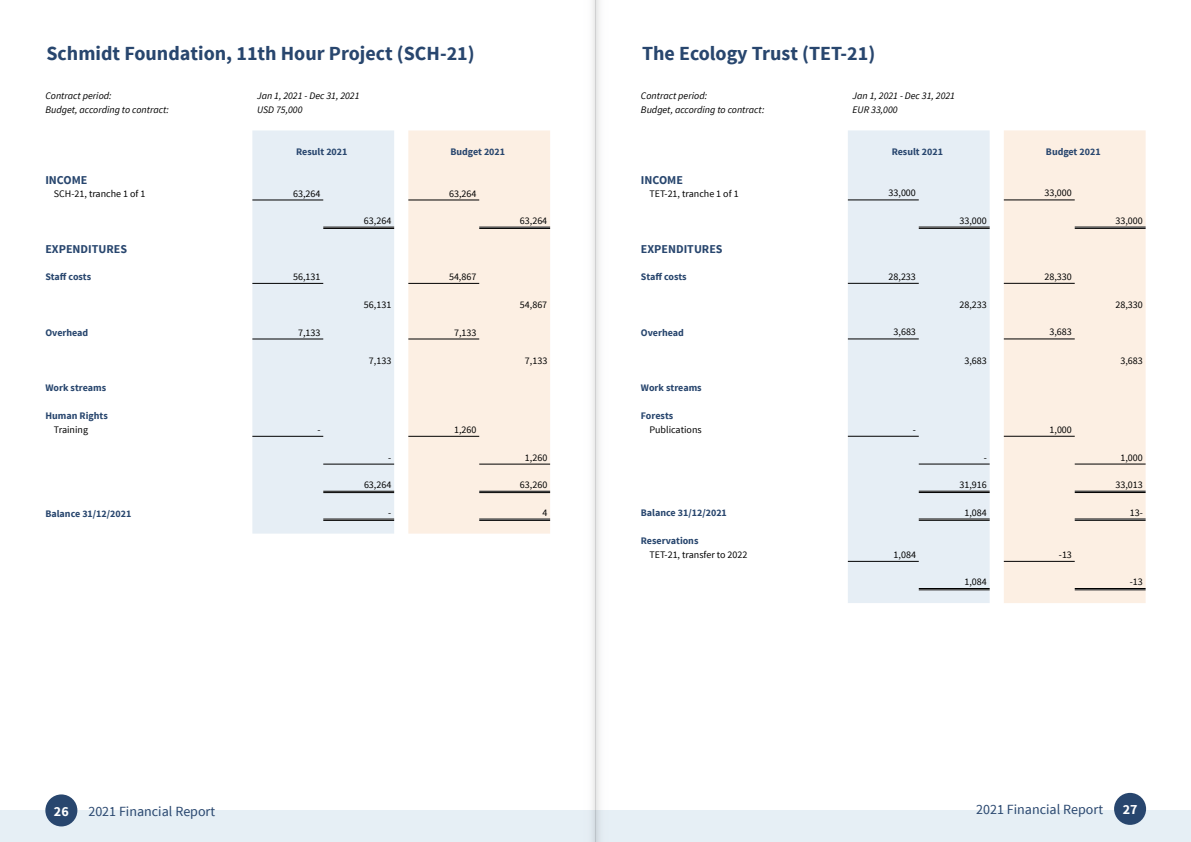
<style>
.page{position:relative;width:1191px;height:842px;background:#fff}
.page>*{position:absolute;margin:0;border:0;box-sizing:border-box;transform-origin:0 0}
.t1{font:700 20px "Source Sans Pro";color:#28466e}
.t2{font:14px "Source Sans Pro";color:#28466e}
.t3{font:700 14px "Source Sans Pro";color:#fff}
.t4{font:700 12px "Source Sans Pro";color:#28466e}
.t5{font:10px "Source Sans Pro";color:#000}
.t6{font:700 10px "Source Sans Pro";color:#28466e}
.t7{font:italic 10px "Source Sans Pro";color:#000}
</style>
<div class="page">
<div style="left:0;top:810px;width:1191px;height:32px;background:#e6eff5"></div>
<div style="left:45px;top:794px;width:32px;height:32px;background:#28466e;border-radius:50%"></div>
<div style="left:1114px;top:793px;width:32px;height:32px;background:#28466e;border-radius:50%"></div>
<svg style="left:595px;top:0;width:5px;height:842px"></svg>
<div style="left:578px;top:0;width:17px;height:842px;background:#fefefe"></div>
<div style="left:252px;top:130px;width:142px;height:404px;background:#e6eef5"></div>
<div style="left:408px;top:130px;width:142px;height:404px;background:#fcefe3"></div>
<hr style="left:252px;top:436px;width:71px;height:1px;background:#000">
<hr style="left:408px;top:436px;width:71px;height:1px;background:#000">
<hr style="left:479px;top:464px;width:71px;height:1px;background:#000">
<hr style="left:323px;top:464px;width:71px;height:1px;background:#000">
<hr style="left:252px;top:199px;width:71px;height:1px;background:#000">
<hr style="left:408px;top:199px;width:71px;height:1px;background:#000">
<hr style="left:323px;top:227px;width:71px;height:1px;background:#000">
<hr style="left:323px;top:228px;width:71px;height:1px;background:#000">
<hr style="left:479px;top:227px;width:71px;height:1px;background:#000">
<hr style="left:479px;top:228px;width:71px;height:1px;background:#000">
<hr style="left:252px;top:283px;width:71px;height:1px;background:#000">
<hr style="left:408px;top:283px;width:71px;height:1px;background:#000">
<hr style="left:252px;top:338px;width:71px;height:1px;background:#000">
<hr style="left:408px;top:338px;width:71px;height:1px;background:#000">
<hr style="left:323px;top:491px;width:71px;height:1px;background:#000">
<hr style="left:323px;top:492px;width:71px;height:1px;background:#000">
<hr style="left:479px;top:491px;width:71px;height:1px;background:#000">
<hr style="left:479px;top:492px;width:71px;height:1px;background:#000">
<hr style="left:323px;top:519px;width:71px;height:1px;background:#000">
<hr style="left:323px;top:520px;width:71px;height:1px;background:#000">
<hr style="left:479px;top:519px;width:71px;height:1px;background:#000">
<hr style="left:479px;top:520px;width:71px;height:1px;background:#000">
<div style="left:848px;top:130px;width:141px;height:473px;background:#e6eef5"></div>
<div style="left:1003px;top:130px;width:142px;height:473px;background:#fcefe3"></div>
<hr style="left:848px;top:436px;width:70px;height:1px;background:#000">
<hr style="left:1003px;top:436px;width:71px;height:1px;background:#000">
<hr style="left:1074px;top:464px;width:71px;height:1px;background:#000">
<hr style="left:918px;top:464px;width:71px;height:1px;background:#000">
<hr style="left:848px;top:561px;width:70px;height:1px;background:#000">
<hr style="left:1003px;top:561px;width:71px;height:1px;background:#000">
<hr style="left:918px;top:588px;width:71px;height:1px;background:#000">
<hr style="left:918px;top:589px;width:71px;height:1px;background:#000">
<hr style="left:1074px;top:588px;width:71px;height:1px;background:#000">
<hr style="left:1074px;top:589px;width:71px;height:1px;background:#000">
<hr style="left:848px;top:199px;width:70px;height:1px;background:#000">
<hr style="left:1003px;top:199px;width:71px;height:1px;background:#000">
<hr style="left:918px;top:227px;width:71px;height:1px;background:#000">
<hr style="left:918px;top:228px;width:71px;height:1px;background:#000">
<hr style="left:1074px;top:227px;width:71px;height:1px;background:#000">
<hr style="left:1074px;top:228px;width:71px;height:1px;background:#000">
<hr style="left:848px;top:283px;width:70px;height:1px;background:#000">
<hr style="left:1003px;top:283px;width:71px;height:1px;background:#000">
<hr style="left:848px;top:338px;width:70px;height:1px;background:#000">
<hr style="left:1003px;top:338px;width:71px;height:1px;background:#000">
<hr style="left:918px;top:491px;width:71px;height:1px;background:#000">
<hr style="left:918px;top:492px;width:71px;height:1px;background:#000">
<hr style="left:1074px;top:491px;width:71px;height:1px;background:#000">
<hr style="left:1074px;top:492px;width:71px;height:1px;background:#000">
<hr style="left:918px;top:519px;width:71px;height:1px;background:#000">
<hr style="left:918px;top:520px;width:71px;height:1px;background:#000">
<hr style="left:1074px;top:519px;width:71px;height:1px;background:#000">
<hr style="left:1074px;top:520px;width:71px;height:1px;background:#000">
<h1 class="t1" style="left:46px;top:41px;width:430px">Schmidt Foundation, 11th Hour Project (SCH-21)</h1>
<p class="t7" style="left:45px;top:90px;width:68px">Contract period:</p>
<p class="t7" style="left:257px;top:90px;width:104px">Jan 1, 2021 - Dec 31, 2021</p>
<p class="t7" style="left:45px;top:104px;width:125px">Budget, according to contract:</p>
<p class="t7" style="left:257px;top:104px;width:47px">USD 75,000</p>
<p class="t6" style="left:296px;top:145px;width:53px">Result 2021</p>
<p class="t6" style="left:450px;top:145px;width:56px">Budget 2021</p>
<p class="t4" style="left:45px;top:172px;width:44px">INCOME</p>
<p class="t5" style="left:54px;top:187px;width:93px">SCH-21, tranche 1 of 1</p>
<p class="t5" style="left:293px;top:187px;width:29px">63,264</p>
<p class="t5" style="left:449px;top:187px;width:29px">63,264</p>
<p class="t5" style="left:364px;top:215px;width:29px">63,264</p>
<p class="t5" style="left:520px;top:215px;width:29px">63,264</p>
<p class="t4" style="left:45px;top:241px;width:83px">EXPENDITURES</p>
<p class="t6" style="left:45px;top:270px;width:47px">Staff costs</p>
<p class="t5" style="left:293px;top:270px;width:29px">56,131</p>
<p class="t5" style="left:449px;top:270px;width:29px">54,867</p>
<p class="t5" style="left:364px;top:298px;width:29px">56,131</p>
<p class="t5" style="left:520px;top:298px;width:29px">54,867</p>
<p class="t6" style="left:45px;top:326px;width:44px">Overhead</p>
<p class="t5" style="left:298px;top:326px;width:24px">7,133</p>
<p class="t5" style="left:454px;top:326px;width:24px">7,133</p>
<p class="t5" style="left:369px;top:354px;width:24px">7,133</p>
<p class="t5" style="left:525px;top:354px;width:24px">7,133</p>
<p class="t6" style="left:45px;top:382px;width:62px">Work streams</p>
<p class="t6" style="left:45px;top:409px;width:64px">Human Rights</p>
<p class="t5" style="left:54px;top:424px;width:36px">Training</p>
<p class="t5" style="left:317px;top:423px;width:5px">-</p>
<p class="t5" style="left:454px;top:423px;width:24px">1,260</p>
<p class="t5" style="left:388px;top:451px;width:5px">-</p>
<p class="t5" style="left:525px;top:451px;width:24px">1,260</p>
<p class="t5" style="left:364px;top:479px;width:29px">63,264</p>
<p class="t5" style="left:520px;top:479px;width:29px">63,260</p>
<p class="t6" style="left:45px;top:507px;width:87px">Balance 31/12/2021</p>
<p class="t5" style="left:388px;top:506px;width:5px">-</p>
<p class="t5" style="left:542px;top:506px;width:6px">4</p>
<h1 class="t1" style="left:642px;top:41px;width:235px">The Ecology Trust (TET-21)</h1>
<p class="t7" style="left:641px;top:90px;width:68px">Contract period:</p>
<p class="t7" style="left:852px;top:90px;width:104px">Jan 1, 2021 - Dec 31, 2021</p>
<p class="t7" style="left:641px;top:104px;width:125px">Budget, according to contract:</p>
<p class="t7" style="left:852px;top:104px;width:47px">EUR 33,000</p>
<p class="t6" style="left:891px;top:145px;width:53px">Result 2021</p>
<p class="t6" style="left:1046px;top:145px;width:56px">Budget 2021</p>
<p class="t4" style="left:641px;top:172px;width:44px">INCOME</p>
<p class="t5" style="left:649px;top:187px;width:91px">TET-21, tranche 1 of 1</p>
<p class="t5" style="left:888px;top:187px;width:29px">33,000</p>
<p class="t5" style="left:1044px;top:187px;width:29px">33,000</p>
<p class="t5" style="left:959px;top:214px;width:29px">33,000</p>
<p class="t5" style="left:1115px;top:214px;width:29px">33,000</p>
<p class="t4" style="left:641px;top:241px;width:83px">EXPENDITURES</p>
<p class="t6" style="left:641px;top:270px;width:47px">Staff costs</p>
<p class="t5" style="left:888px;top:270px;width:29px">28,233</p>
<p class="t5" style="left:1044px;top:270px;width:29px">28,330</p>
<p class="t5" style="left:959px;top:298px;width:29px">28,233</p>
<p class="t5" style="left:1115px;top:298px;width:29px">28,330</p>
<p class="t6" style="left:641px;top:326px;width:45px">Overhead</p>
<p class="t5" style="left:893px;top:326px;width:24px">3,683</p>
<p class="t5" style="left:1049px;top:326px;width:24px">3,683</p>
<p class="t5" style="left:964px;top:354px;width:24px">3,683</p>
<p class="t5" style="left:1120px;top:354px;width:24px">3,683</p>
<p class="t6" style="left:641px;top:382px;width:62px">Work streams</p>
<p class="t6" style="left:641px;top:409px;width:34px">Forests</p>
<p class="t5" style="left:649px;top:423px;width:54px">Publications</p>
<p class="t5" style="left:912px;top:423px;width:5px">-</p>
<p class="t5" style="left:1049px;top:423px;width:24px">1,000</p>
<p class="t5" style="left:983px;top:451px;width:5px">-</p>
<p class="t5" style="left:1120px;top:451px;width:24px">1,000</p>
<p class="t5" style="left:959px;top:479px;width:29px">31,916</p>
<p class="t5" style="left:1115px;top:479px;width:29px">33,013</p>
<p class="t6" style="left:641px;top:507px;width:87px">Balance 31/12/2021</p>
<p class="t5" style="left:964px;top:506px;width:24px">1,084</p>
<p class="t5" style="left:1129px;top:506px;width:15px">13-</p>
<p class="t6" style="left:641px;top:534px;width:59px">Reservations</p>
<p class="t5" style="left:649px;top:549px;width:99px">TET-21, transfer to 2022</p>
<p class="t5" style="left:893px;top:548px;width:24px">1,084</p>
<p class="t5" style="left:1058px;top:548px;width:15px">-13</p>
<p class="t5" style="left:964px;top:576px;width:24px">1,084</p>
<p class="t5" style="left:1129px;top:576px;width:15px">-13</p>
<h2 class="t3" style="left:54px;top:802px;width:16px">26</h2>
<h2 class="t2" style="left:88px;top:802px;width:128px">2021 Financial Report</h2>
<h2 class="t2" style="left:976px;top:801px;width:128px">2021 Financial Report</h2>
<h2 class="t3" style="left:1122px;top:800px;width:16px">27</h2>
</div>
